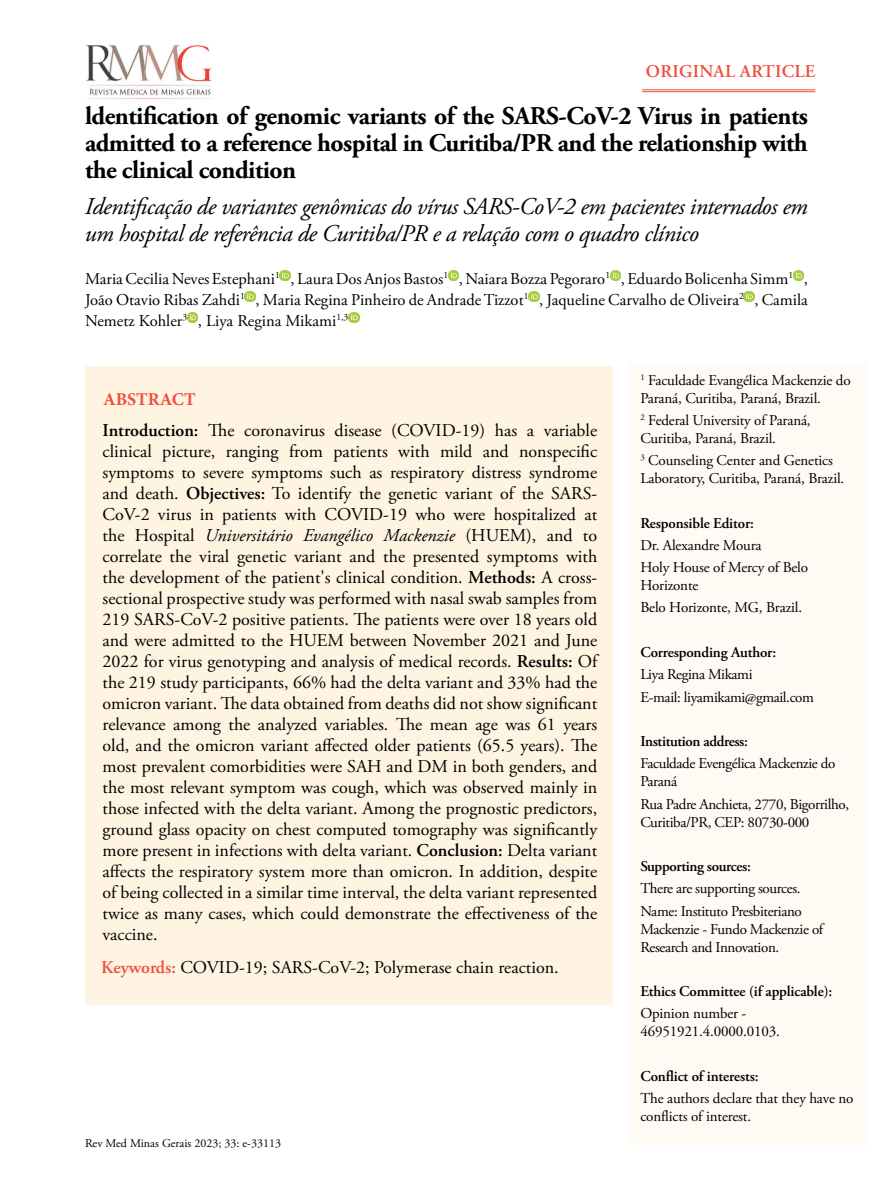
<style>
.page{position:relative;width:893px;height:1191px;background:#fff}
.page>*{position:absolute;margin:0;border:0;box-sizing:border-box;transform-origin:0 0}
.Título_Português{font:700 25.5px/27px "Adobe Garamond Pro";letter-spacing:-.02em;color:#000;text-align:justify}
.Título_em_Inglês{font:italic 24px/27px "Adobe Garamond Pro";letter-spacing:-.02em;color:#000}
.Resumo_Abstract{font:18px/21px "Adobe Garamond Pro";color:#000;text-align:justify}
.Palavras-chave_Keywo{font:18px "Adobe Garamond Pro";color:#000}
.Seção{font:600 18px "Adobe Garamond Pro";letter-spacing:.015em;color:#f04e3d}
.Tópico_Resumo{font:700 18px "Minion Pro";color:#f04e3d}
.Autores{font:16.5px/21px "Adobe Garamond Pro";color:#000;text-align:justify}
.Afiliações{font:15px/18px "Adobe Garamond Pro";letter-spacing:-.015em;color:#000}
.Afiliações-2{font:600 15px "Adobe Garamond Pro";letter-spacing:-.01em;color:#000}
.Autor_correspondente{font:600 15px "Adobe Garamond Pro";letter-spacing:-.01em;color:#000}
.t1{font:12px "Adobe Garamond Pro";color:#000101}
.s1{font-weight:600}
.s2{font-style:italic}
.s3{font-weight:600;color:#f04e3d}
</style>
<div class="page">
<svg style="left:280px;top:270px;width:10px;height:11px"></svg>
<svg style="left:448px;top:270px;width:11px;height:11px"></svg>
<svg style="left:610px;top:270px;width:11px;height:11px"></svg>
<svg style="left:793px;top:270px;width:11px;height:11px"></svg>
<svg style="left:245px;top:291px;width:11px;height:11px"></svg>
<svg style="left:528px;top:291px;width:11px;height:11px"></svg>
<svg style="left:744px;top:291px;width:10px;height:11px"></svg>
<svg style="left:187px;top:312px;width:11px;height:11px"></svg>
<svg style="left:348px;top:312px;width:11px;height:11px"></svg>
<div style="left:629px;top:364px;width:238px;height:780px;background:#fffaf4"></div>
<hr style="left:642px;top:90px;width:173px;height:1px;background:#f04e3d">
<hr style="left:642px;top:91px;width:173px;height:1px;background:#f04e3d">
<img style="left:86px;top:45px;width:126px;height:54px">
<div style="left:85px;top:366px;width:528px;height:638px;background:#fff3e1"></div>
<p class="Seção" style="left:646px;top:61px;width:171px">ORIGINAL ARTICLE</p>
<p class="Título_Português" style="left:85px;top:103px;width:724px">ldentification of genomic variants of the SARS-CoV-2 Virus in patients admitted to a reference hospital in Curitiba/PR and the relationship with the clinical condition</p>
<p class="Título_em_Inglês" style="left:85px;top:193px;width:724px">Identificação de variantes genômicas do vírus SARS-CoV-2 em pacientes internados em um hospital de referência de Curitiba/PR e a relação com o quadro clínico</p>
<p class="Autores" style="left:85px;top:269px;width:724px">Maria Cecilia Neves Estephani<sup>1</sup> , Laura Dos Anjos Bastos<sup>1</sup> , Naiara Bozza Pegoraro<sup>1</sup> , Eduardo Bolicenha Simm<sup>1</sup> , João Otavio Ribas Zahdi<sup>1</sup> , Maria Regina Pinheiro de Andrade Tizzot<sup>1</sup> , Jaqueline Carvalho de Oliveira<sup>2</sup> , Camila Nemetz Kohler<sup>3</sup> , Liya Regina Mikami<sup>1,3</sup></p>
<p class="Tópico_Resumo" style="left:103px;top:386px;width:94px">ABSTRACT</p>
<p class="Resumo_Abstract" style="left:103px;top:420px;width:496px"><span class="s1">Introduction:</span> The coronavirus disease (COVID-19) has a variable clinical picture, ranging from patients with mild and nonspecific symptoms to severe symptoms such as respiratory distress syndrome and death. <span class="s1">Objectives:</span> To identify the genetic variant of the SARS-CoV-2 virus in patients with COVID-19 who were hospitalized at the Hospital <span class="s2">Universitário Evangélico Mackenzie</span> (HUEM), and to correlate the viral genetic variant and the presented symptoms with the development of the patient's clinical condition. <span class="s1">Methods:</span> A cross&shy;sectional prospective study was performed with nasal swab samples from 219 SARS-CoV-2 positive patients. The patients were over 18 years old and were admitted to the HUEM between November 2021 and June 2022 for virus genotyping and analysis of medical records. <span class="s1">Results:</span> Of the 219 study participants, 66% had the delta variant and 33% had the omicron variant. The data obtained from deaths did not show significant relevance among the analyzed variables. The mean age was 61 years old, and the omicron variant affected older patients (65.5 years). The most prevalent comorbidities were SAH and DM in both genders, and the most relevant symptom was cough, which was observed mainly in those infected with the delta variant. Among the prognostic predictors, ground glass opacity on chest computed tomography was significantly more present in infections with delta variant. <span class="s1">Conclusion:</span> Delta variant affects the respiratory system more than omicron. In addition, despite of being collected in a similar time interval, the delta variant represented twice as many cases, which could demonstrate the effectiveness of the vaccine.</p>
<p class="Palavras-chave_Keywo" style="left:101px;top:956px;width:459px"><span class="s3">Keywords:</span> COVID-19; SARS-CoV-2; Polymerase chain reaction.</p>
<p class="t1" style="left:85px;top:1135px;width:197px">Rev Med Minas Gerais 2023; 33: e-33113</p>
<p class="Afiliações" style="left:640px;top:371px;width:212px"><sup>1</sup> Faculdade Evangélica Mackenzie do<br>Paraná, Curitiba, Paraná, Brazil.</p>
<p class="Afiliações" style="left:640px;top:412px;width:172px"><sup>2</sup> Federal University of Paraná,<br>Curitiba, Paraná, Brazil.</p>
<p class="Afiliações" style="left:640px;top:452px;width:205px"><sup>3</sup> Counseling Center and Genetics<br>Laboratory, Curitiba, Paraná, Brazil.</p>
<p class="Afiliações-2" style="left:640px;top:514px;width:115px">Responsible Editor:</p>
<p class="Afiliações" style="left:640px;top:537px;width:123px">Dr. Alexandre Moura</p>
<p class="Afiliações" style="left:640px;top:559px;width:169px">Holy House of Mercy of Belo<br>Horizonte</p>
<p class="Afiliações" style="left:640px;top:599px;width:163px">Belo Horizonte, MG, Brazil.</p>
<p class="Autor_correspondente" style="left:640px;top:643px;width:137px">Corresponding Author:</p>
<p class="Afiliações" style="left:640px;top:666px;width:114px">Liya Regina Mikami</p>
<p class="Afiliações" style="left:640px;top:688px;width:175px">E-mail: liyamikami@gmail.com</p>
<p class="Afiliações-2" style="left:640px;top:732px;width:109px">Institution address:</p>
<p class="Afiliações" style="left:640px;top:755px;width:197px">Faculdade Evengélica Mackenzie do<br>Paraná</p>
<p class="Afiliações" style="left:640px;top:795px;width:210px">Rua Padre Anchieta, 2770, Bigorrilho,<br>Curitiba/PR, CEP: 80730-000</p>
<p class="Afiliações-2" style="left:640px;top:857px;width:112px">Supporting sources:</p>
<p class="Afiliações" style="left:640px;top:880px;width:162px">There are supporting sources.</p>
<p class="Afiliações" style="left:640px;top:902px;width:184px">Name: Instituto Presbiteriano<br>Mackenzie - Fundo Mackenzie of<br>Research and Innovation.</p>
<p class="Afiliações-2" style="left:640px;top:982px;width:193px">Ethics Committee (if applicable):</p>
<p class="Afiliações" style="left:640px;top:1005px;width:141px">Opinion number -<br>46951921.4.0000.0103.</p>
<p class="Afiliações-2" style="left:640px;top:1067px;width:120px">Conflict of interests:</p>
<p class="Afiliações" style="left:640px;top:1090px;width:215px">The authors declare that they have no conflicts of interest.</p>
</div>
